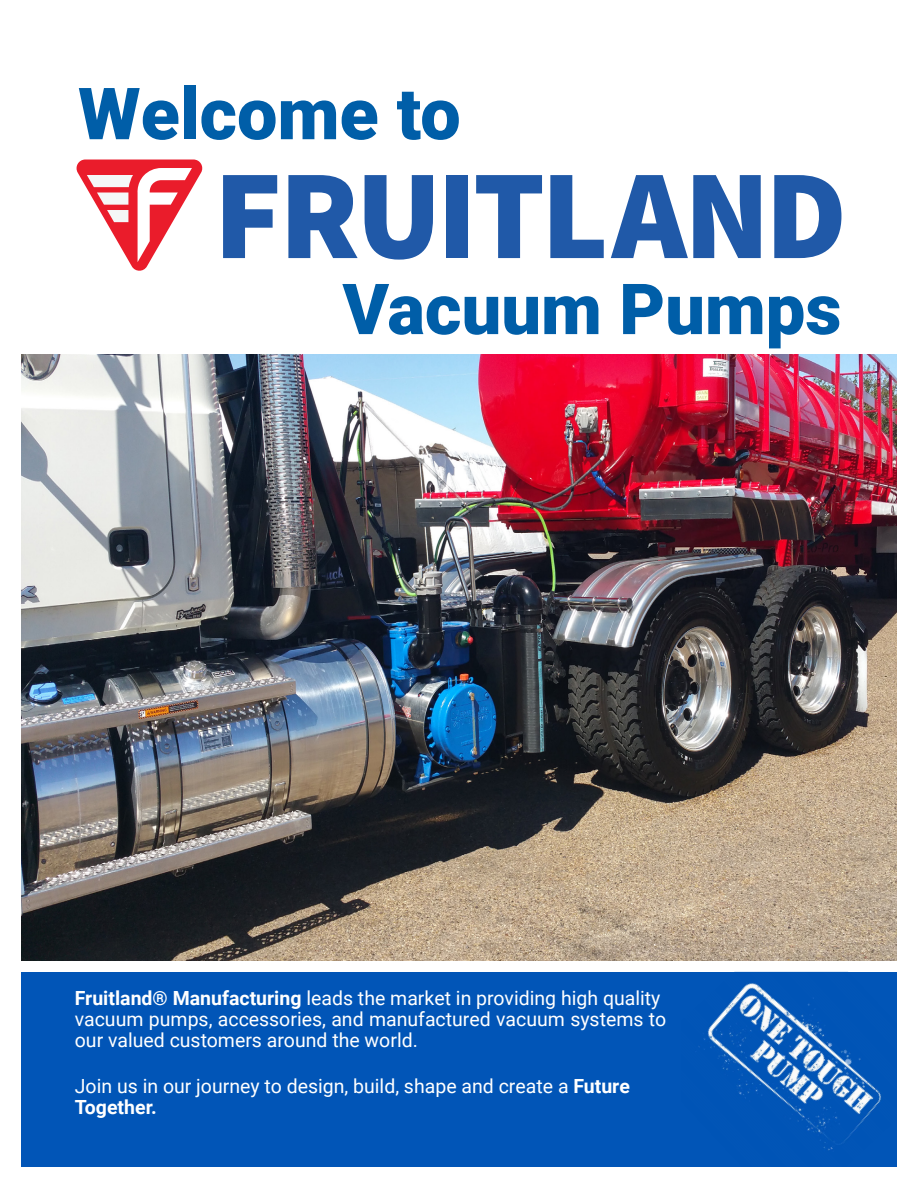
<style>
.page{position:relative;width:918px;height:1188px;background:#fff}
.page>*{position:absolute;margin:0;border:0;box-sizing:border-box;transform-origin:0 0}
._82_Header_black_Rob{font:900 72px "Roboto";color:#005ea8}
._82_Header_black_Rob-2{font:900 70.5px "Roboto";color:#005ea8}
._8_Content_black_Rob{font:19.5px/21px "Roboto";color:#fff}
._8_Content_black_Rob-2{font:700 19.5px "Roboto";color:#fff}
.s1{font-weight:700}
</style>
<div class="page">
<div style="left:21px;top:972px;width:876px;height:195px;background:#0155b7"></div>
<img style="left:21px;top:355px;width:876px;height:605px">
<img style="left:698px;top:983px;width:183px;height:168px">
<svg style="left:77px;top:160px;width:126px;height:111px"></svg>
<svg style="left:223px;top:175px;width:54px;height:83px"></svg>
<svg style="left:288px;top:175px;width:70px;height:83px"></svg>
<svg style="left:365px;top:175px;width:68px;height:85px"></svg>
<div style="left:446px;top:175px;width:22px;height:83px;background:#2059a8"></div>
<svg style="left:476px;top:175px;width:66px;height:83px"></svg>
<svg style="left:550px;top:175px;width:54px;height:83px"></svg>
<svg style="left:611px;top:175px;width:150px;height:83px"></svg>
<svg style="left:774px;top:175px;width:67px;height:83px"></svg>
<p class="_82_Header_black_Rob" style="left:78px;top:63px;width:384px">Welcome to</p>
<p class="_82_Header_black_Rob-2" style="left:342px;top:260px;width:501px">Vacuum Pumps</p>
<p class="_8_Content_black_Rob" style="left:75px;top:987px;width:587px"><span class="s1">Fruitland® Manufacturing</span> leads the market in providing high quality</p>
<p class="_8_Content_black_Rob" style="left:75px;top:1008px;width:593px">vacuum pumps, accessories, and manufactured vacuum systems to our valued customers around the world.</p>
<p class="_8_Content_black_Rob" style="left:75px;top:1075px;width:557px">Join us in our journey to design, build, shape and create a <span class="s1">Future</span></p>
<p class="_8_Content_black_Rob-2" style="left:75px;top:1094px;width:83px">Together.</p>
</div>
